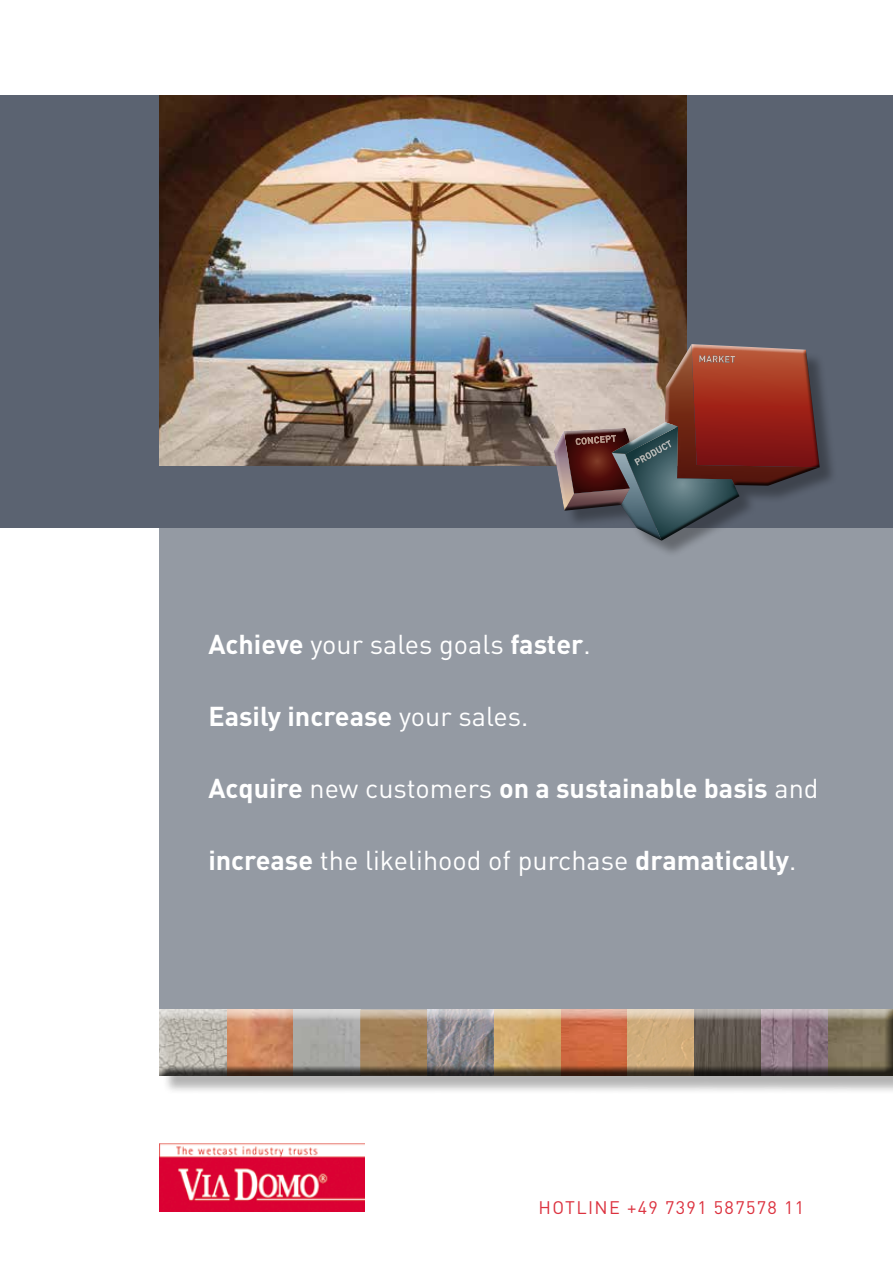
<style>
.page{position:relative;width:893px;height:1263px;background:#fff}
.page>*{position:absolute;margin:0;border:0;box-sizing:border-box;transform-origin:0 0}
.t1{font:27px "DIN";color:#fff}
.t2{font:700 27px "DIN";color:#fff}
.t3{font:18px "DIN";letter-spacing:.075em;color:#dc323f}
.s1{font-weight:700}
.s2{font-weight:400}
</style>
<div class="page">
<div style="left:159px;top:527px;width:734px;height:549px;background:#949aa3"></div>
<div style="left:0;top:95px;width:893px;height:432px;background:#5b6371"></div>
<img style="left:159px;top:95px;width:528px;height:370px">
<img style="left:159px;top:1143px;width:206px;height:68px">
<div style="left:162px;top:1012px;width:731px;height:82px;background:#000;opacity:.3"></div>
<div style="left:158px;top:1006px;width:735px;height:70px;background:#000;opacity:.75"></div>
<div style="left:557px;top:347px;width:281px;height:212px;background:#000;opacity:.32"></div>
<div style="left:549px;top:340px;width:261px;height:192px;background:#fff;opacity:.75"></div>
<div style="left:560px;top:347px;width:264px;height:195px;background:#000;opacity:.75"></div>
<p class="t1" style="left:208px;top:627px;width:384px"><span class="s1">Achieve</span> your sales goals <span class="s1">faster</span>.</p>
<p class="t2" style="left:208px;top:698px;width:322px">Easily increase <span class="s2">your sales.</span></p>
<p class="t2" style="left:208px;top:770px;width:612px">Acquire <span class="s2">new customers</span> on a sustainable basis <span class="s2">and</span></p>
<p class="t1" style="left:208px;top:843px;width:589px"><span class="s1">increase</span> the likelihood of purchase <span class="s1">dramatically</span>.</p>
<p class="t3" style="left:539px;top:1196px;width:267px">HOTLINE +49 7391 587578 11</p>
</div>
